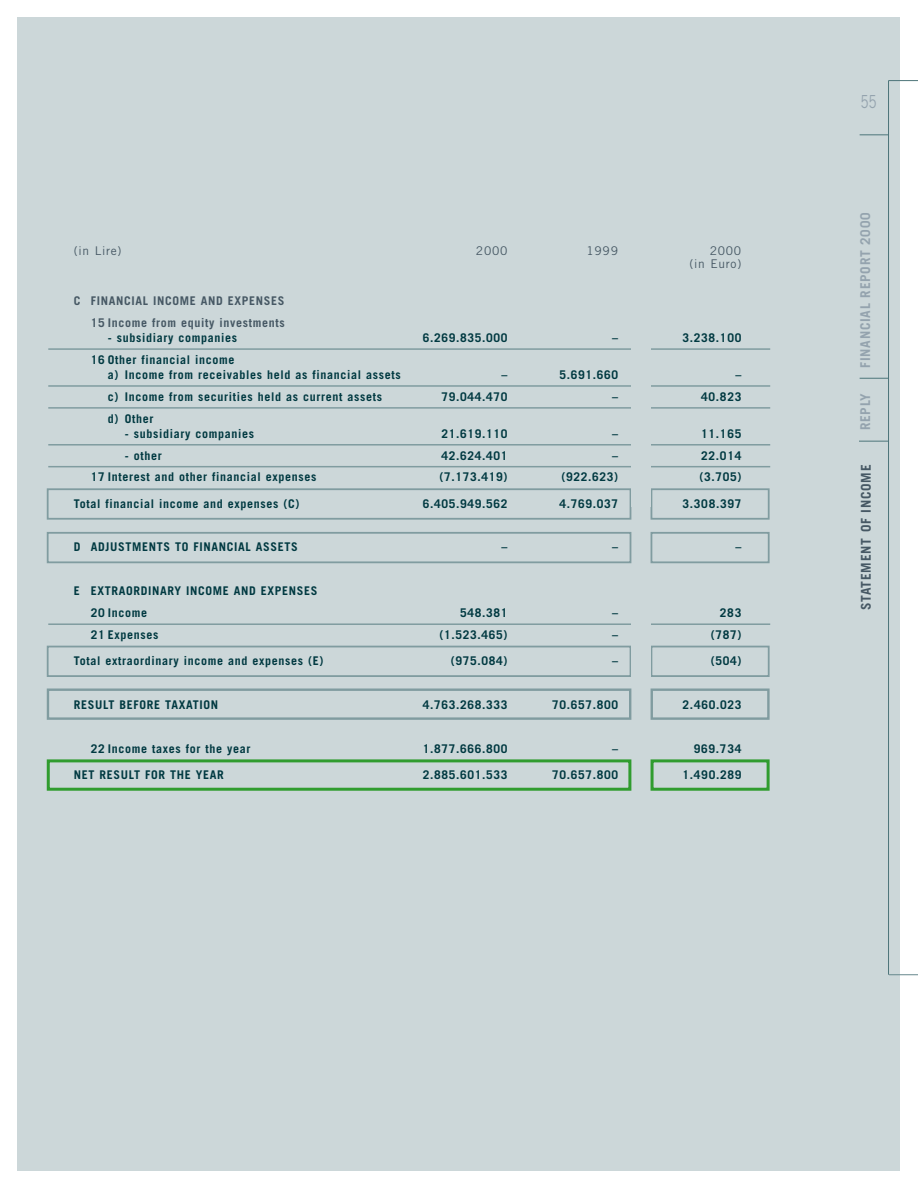
<style>
.page{position:relative;width:918px;height:1188px;background:#fff}
.page>*{position:absolute;margin:0;border:0;box-sizing:border-box;transform-origin:0 0}
.t1{font:18px "Trade Gothic";color:#94a3ae;scale:.75 1}
.t2{font:700 13.5px "Trade Gothic";letter-spacing:.055em;color:#94a3ae}
.t3{font:700 13.5px "Trade Gothic";letter-spacing:.055em;color:#465864}
.t4{font:700 12px/15px "Trade Gothic";letter-spacing:.055em;color:#003941}
.t5{font:700 12px/21.9px "Trade Gothic";letter-spacing:.055em;color:#465864;text-align:right}
.t6{font:12px/13.5px "Trade Gothic";letter-spacing:.06em;color:#465864;text-align:right}
</style>
<div class="page">
<div style="left:17px;top:17px;width:882px;height:1153px;background:#ccd7d9"></div>
<hr style="left:888px;top:81px;width:1px;height:894px;background:#4d757a">
<svg style="left:889px;top:80px;width:29px;height:1px"></svg>
<svg style="left:889px;top:974px;width:29px;height:1px"></svg>
<svg style="left:860px;top:135px;width:28px;height:1px"></svg>
<svg style="left:860px;top:378px;width:28px;height:1px"></svg>
<svg style="left:859px;top:441px;width:29px;height:1px"></svg>
<hr style="left:48px;top:348px;width:722px;height:2px;background:#809ca0">
<hr style="left:48px;top:385px;width:722px;height:2px;background:#809ca0">
<hr style="left:48px;top:407px;width:722px;height:2px;background:#809ca0">
<hr style="left:48px;top:444px;width:722px;height:2px;background:#809ca0">
<hr style="left:48px;top:466px;width:722px;height:1px;background:#809ca0">
<svg style="left:46px;top:488px;width:725px;height:189px"></svg>
<svg style="left:46px;top:688px;width:724px;height:32px"></svg>
<svg style="left:46px;top:759px;width:724px;height:32px"></svg>
<div style="left:631px;top:341px;width:20px;height:166px;background:#ccd7d9"></div>
<div style="left:631px;top:617px;width:20px;height:62px;background:#ccd7d9"></div>
<p class="t6" style="left:74px;top:245px;width:49px">(in Lire)</p>
<p class="t6" style="left:476px;top:245px;width:33px">2000</p>
<p class="t6" style="left:587px;top:245px;width:33px">1999</p>
<p class="t6" style="left:689px;top:245px;width:53px">2000<br>(in Euro)</p>
<p class="t5" style="left:74px;top:291px;width:212px">C FINANCIAL INCOME AND EXPENSES<br>15 Income from equity investments</p>
<p class="t4" style="left:108px;top:331px;width:131px">- subsidiary companies</p>
<p class="t4" style="left:423px;top:331px;width:86px">6.269.835.000</p>
<p class="t4" style="left:612px;top:331px;width:7px">–</p>
<p class="t4" style="left:683px;top:331px;width:60px">3.238.100</p>
<p class="t4" style="left:108px;top:353px;width:294px;text-indent:-17px">16 Other financial income<br>a) Income from receivables held as financial assets</p>
<p class="t4" style="left:501px;top:368px;width:7px">–</p>
<p class="t4" style="left:559px;top:368px;width:60px">5.691.660</p>
<p class="t4" style="left:735px;top:368px;width:7px">–</p>
<p class="t4" style="left:108px;top:390px;width:276px">c) Income from securities held as current assets</p>
<p class="t4" style="left:441px;top:390px;width:68px">79.044.470</p>
<p class="t4" style="left:612px;top:390px;width:7px">–</p>
<p class="t4" style="left:701px;top:390px;width:42px">40.823</p>
<p class="t4" style="left:108px;top:412px;width:47px">d) Other</p>
<p class="t4" style="left:125px;top:427px;width:131px">- subsidiary companies</p>
<p class="t4" style="left:441px;top:427px;width:68px">21.619.110</p>
<p class="t4" style="left:612px;top:427px;width:7px">–</p>
<p class="t4" style="left:701px;top:427px;width:42px">11.165</p>
<p class="t4" style="left:125px;top:449px;width:38px">- other</p>
<p class="t4" style="left:441px;top:449px;width:68px">42.624.401</p>
<p class="t4" style="left:612px;top:449px;width:7px">–</p>
<p class="t4" style="left:701px;top:449px;width:42px">22.014</p>
<p class="t4" style="left:91px;top:471px;width:227px">17 Interest and other financial expenses</p>
<p class="t4" style="left:439px;top:471px;width:70px">(7.173.419)</p>
<p class="t4" style="left:561px;top:471px;width:58px">(922.623)</p>
<p class="t4" style="left:699px;top:471px;width:44px">(3.705)</p>
<p class="t4" style="left:74px;top:497px;width:227px">Total financial income and expenses (C)</p>
<p class="t4" style="left:423px;top:497px;width:86px">6.405.949.562</p>
<p class="t4" style="left:559px;top:497px;width:60px">4.769.037</p>
<p class="t4" style="left:683px;top:497px;width:60px">3.308.397</p>
<p class="t4" style="left:74px;top:541px;width:226px">D ADJUSTMENTS TO FINANCIAL ASSETS</p>
<p class="t4" style="left:501px;top:541px;width:7px">–</p>
<p class="t4" style="left:612px;top:541px;width:7px">–</p>
<p class="t4" style="left:735px;top:541px;width:7px">–</p>
<p class="t4" style="left:91px;top:581px;width:228px;line-height:21.9px;text-indent:-17px">E EXTRAORDINARY INCOME AND EXPENSES<br>20 Income</p>
<p class="t4" style="left:460px;top:606px;width:49px">548.381</p>
<p class="t4" style="left:612px;top:606px;width:7px">–</p>
<p class="t4" style="left:720px;top:606px;width:23px">283</p>
<p class="t4" style="left:91px;top:628px;width:69px">21 Expenses</p>
<p class="t4" style="left:439px;top:628px;width:70px">(1.523.465)</p>
<p class="t4" style="left:612px;top:628px;width:7px">–</p>
<p class="t4" style="left:711px;top:628px;width:32px">(787)</p>
<p class="t4" style="left:74px;top:654px;width:251px">Total extraordinary income and expenses (E)</p>
<p class="t4" style="left:451px;top:654px;width:58px">(975.084)</p>
<p class="t4" style="left:612px;top:654px;width:7px">–</p>
<p class="t4" style="left:711px;top:654px;width:32px">(504)</p>
<p class="t4" style="left:74px;top:698px;width:146px">RESULT BEFORE TAXATION</p>
<p class="t4" style="left:423px;top:698px;width:86px">4.763.268.333</p>
<p class="t4" style="left:552px;top:698px;width:68px">70.657.800</p>
<p class="t4" style="left:683px;top:698px;width:60px">2.460.023</p>
<p class="t4" style="left:91px;top:742px;width:161px">22 Income taxes for the year</p>
<p class="t4" style="left:423px;top:742px;width:86px">1.877.666.800</p>
<p class="t4" style="left:612px;top:742px;width:7px">–</p>
<p class="t4" style="left:694px;top:742px;width:49px">969.734</p>
<p class="t4" style="left:74px;top:768px;width:152px">NET RESULT FOR THE YEAR</p>
<p class="t4" style="left:423px;top:768px;width:86px">2.885.601.533</p>
<p class="t4" style="left:552px;top:768px;width:68px">70.657.800</p>
<p class="t4" style="left:683px;top:768px;width:60px">1.490.289</p>
<h1 class="t1" style="left:860px;top:95px;width:23px">55</h1>
<p class="t2" style="left:861px;top:368px;width:157px;rotate:-90deg">FINANCIAL REPORT 2000</p>
<p class="t2" style="left:861px;top:430px;width:39px;rotate:-90deg">REPLY</p>
<p class="t3" style="left:861px;top:610px;width:147px;rotate:-90deg">STATEMENT OF INCOME</p>
</div>
